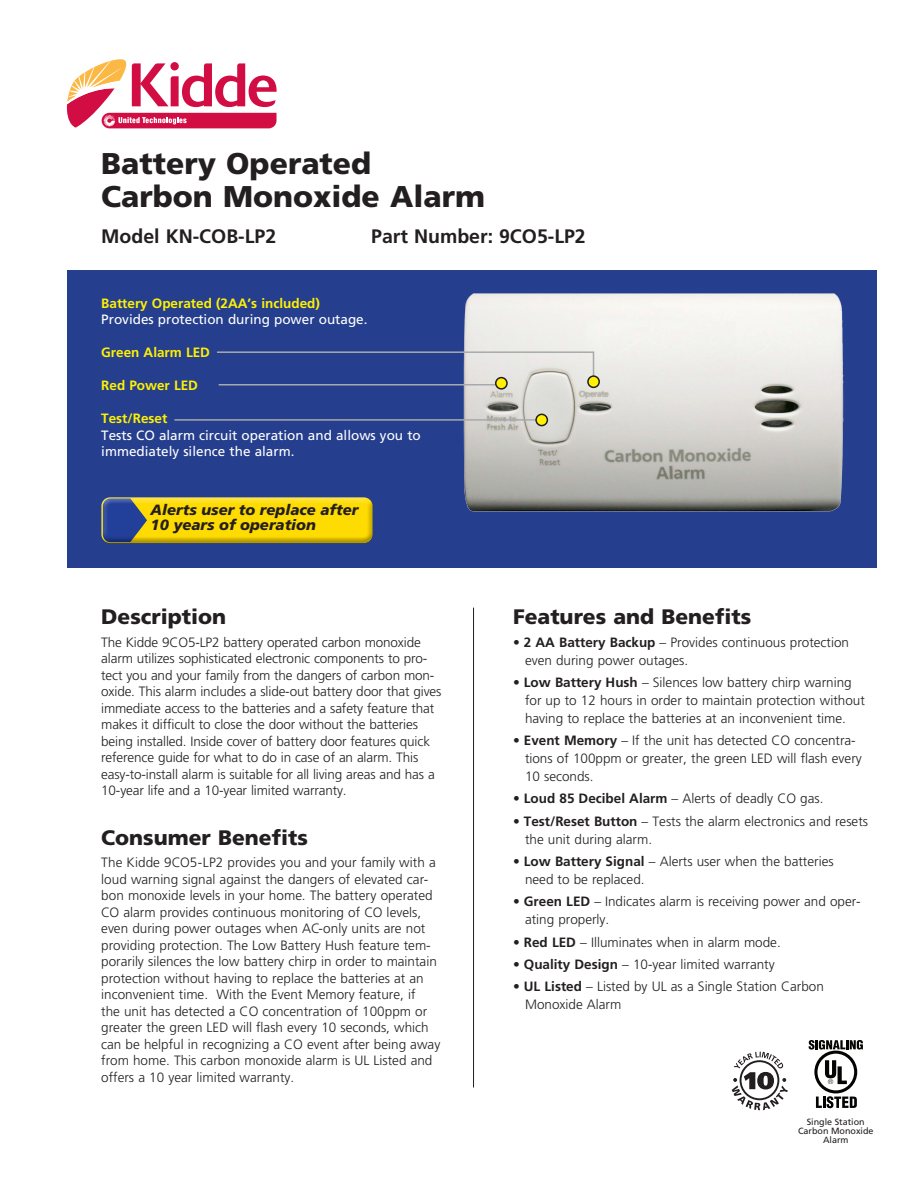
<style>
.page{position:relative;width:918px;height:1188px;background:#fff}
.page>*{position:absolute;margin:0;border:0;box-sizing:border-box;transform-origin:0 0}
.t1{font:900 30px "Frutiger LT Std";color:#231f20}
.t2{font:900 21px "Frutiger LT Std";color:#231f20}
.t3{font:700 19.5px "Frutiger LT Std";color:#231f20}
.t4{font:italic 900 14.85px "Frutiger LT Std";color:#231f20}
.t5{font:300 13.5px/16.5px "Frutiger LT Std";color:#231f20}
.t6{font:13.5px "Frutiger LT Std";color:#fff}
.t7{font:700 13.5px "Frutiger LT Std";color:#fff101}
.t8{font:9px/9px "Frutiger LT Std";color:#231f20;text-align:center}
.s1{font-weight:700}
</style>
<div class="page">
<div style="left:68px;top:271px;width:810px;height:297px;background:#253f8e"></div>
<img style="left:437px;top:270px;width:424px;height:338px">
<hr style="left:473px;top:608px;width:1px;height:479px;background:#231f20">
<svg style="left:217px;top:351px;width:378px;height:35px"></svg>
<div style="left:588px;top:376px;width:11px;height:11px;background:#fff101;border-radius:50%"></div>
<div style="left:587px;top:375px;width:13px;height:13px;border:2px solid #231f20;border-radius:50%"></div>
<div style="left:496px;top:378px;width:11px;height:11px;background:#fff101;border-radius:50%"></div>
<div style="left:495px;top:377px;width:13px;height:13px;border:2px solid #231f20;border-radius:50%"></div>
<hr style="left:174px;top:419px;width:369px;height:2px;background:#a8a9ad">
<div style="left:536px;top:414px;width:11px;height:12px;background:#fff101;border-radius:50%"></div>
<div style="left:535px;top:414px;width:13px;height:12px;border:2px solid #231f20;border-radius:50%"></div>
<svg style="left:67px;top:59px;width:210px;height:69px"></svg>
<svg style="left:732px;top:1052px;width:56px;height:58px"></svg>
<div style="left:814px;top:1051px;width:43px;height:42px;border:3px solid #040503;border-radius:50%"></div>
<svg style="left:825px;top:1060px;width:22px;height:24px"></svg>
<svg style="left:809px;top:1040px;width:54px;height:10px"></svg>
<svg style="left:816px;top:1096px;width:41px;height:12px"></svg>
<div style="left:101px;top:496px;width:274px;height:43px;background:#fff;opacity:.36"></div>
<div style="left:101px;top:499px;width:274px;height:45px;background:#231f20;opacity:.36"></div>
<p class="t1" style="left:101px;top:146px;width:272px">Battery Operated</p>
<p class="t1" style="left:101px;top:179px;width:385px">Carbon Monoxide Alarm</p>
<p class="t3" style="left:101px;top:225px;width:176px">Model KN-COB-LP2</p>
<p class="t3" style="left:371px;top:225px;width:216px">Part Number: 9CO5-LP2</p>
<p class="t7" style="left:101px;top:295px;width:220px">Battery Operated (2AA’s included)</p>
<p class="t6" style="left:101px;top:312px;width:268px">Provides protection during power outage.</p>
<p class="t7" style="left:101px;top:345px;width:110px">Green Alarm LED</p>
<p class="t7" style="left:101px;top:378px;width:98px">Red Power LED</p>
<p class="t7" style="left:101px;top:411px;width:68px">Test/Reset</p>
<p class="t6" style="left:101px;top:427px;width:321px">Tests CO alarm circuit operation and allows you to</p>
<p class="t6" style="left:101px;top:444px;width:195px">immediately silence the alarm.</p>
<p class="t4" style="left:151px;top:501px;width:209px">Alerts user to replace after</p>
<p class="t4" style="left:151px;top:516px;width:167px">10 years of operation</p>
<p class="t2" style="left:101px;top:604px;width:126px">Description</p>
<p class="t5" style="left:101px;top:634px;width:342px">The Kidde 9CO5-LP2 battery operated carbon monoxide alarm utilizes sophisticated electronic components to pro&shy;tect you and your family from the dangers of carbon mon&shy;oxide. This alarm includes a slide-out battery door that gives immediate access to the batteries and a safety feature that makes it difficult to close the door without the batteries being installed. Inside cover of battery door features quick reference guide for what to do in case of an alarm. This easy-to-install alarm is suitable for all living areas and has a 10-year life and a 10-year limited warranty.</p>
<p class="t2" style="left:101px;top:824px;width:208px">Consumer Benefits</p>
<p class="t5" style="left:101px;top:854px;width:341px">The Kidde 9CO5-LP2 provides you and your family with a loud warning signal against the dangers of elevated car&shy;bon monoxide levels in your home. The battery operated CO alarm provides continuous monitoring of CO levels, even during power outages when AC-only units are not providing protection. The Low Battery Hush feature tem&shy;porarily silences the low battery chirp in order to maintain protection without having to replace the batteries at an inconvenient time. With the Event Memory feature, if<br>the unit has detected a CO concentration of 100ppm or greater the green LED will flash every 10 seconds, which can be helpful in recognizing a CO event after being away from home. This carbon monoxide alarm is UL Listed and offers a 10 year limited warranty.</p>
<p class="t2" style="left:513px;top:604px;width:240px">Features and Benefits</p>
<p class="t5" style="left:525px;top:633px;width:326px;line-height:18px;text-indent:-12px"><span class="s1">• 2 AA Battery Backup</span> – Provides continuous protection even during power outages.</p>
<p class="t5" style="left:525px;top:673px;width:341px;line-height:18px;text-indent:-12px"><span class="s1">• Low Battery Hush</span> – Silences low battery chirp warning for up to 12 hours in order to maintain protection without having to replace the batteries at an inconvenient time.</p>
<p class="t5" style="left:525px;top:732px;width:338px;line-height:18px;text-indent:-12px"><span class="s1">• Event Memory</span> – If the unit has detected CO concentra&shy;tions of 100ppm or greater, the green LED will flash every<br>10 seconds.</p>
<p class="t5" style="left:513px;top:791px;width:312px"><span class="s1">• Loud 85 Decibel Alarm</span> – Alerts of deadly CO gas.</p>
<p class="t5" style="left:525px;top:812px;width:345px;line-height:18px;text-indent:-12px"><span class="s1">• Test/Reset Button</span> – Tests the alarm electronics and resets the unit during alarm.</p>
<p class="t5" style="left:525px;top:853px;width:310px;line-height:18px;text-indent:-12px"><span class="s1">• Low Battery Signal</span> – Alerts user when the batteries need to be replaced.</p>
<p class="t5" style="left:525px;top:893px;width:337px;line-height:18px;text-indent:-12px"><span class="s1">• Green LED</span> – Indicates alarm is receiving power and oper&shy;ating properly.</p>
<p class="t5" style="left:513px;top:934px;width:269px"><span class="s1">• Red LED</span> – Illuminates when in alarm mode.</p>
<p class="t5" style="left:513px;top:956px;width:263px"><span class="s1">• Quality Design</span> – 10-year limited warranty</p>
<p class="t5" style="left:525px;top:978px;width:300px;line-height:18px;text-indent:-12px"><span class="s1">• UL Listed</span> – Listed by UL as a Single Station Carbon<br>Monoxide Alarm</p>
<p class="t8" style="left:798px;top:1117px;width:77px">Single Station<br>Carbon Monoxide<br>Alarm</p>
</div>
